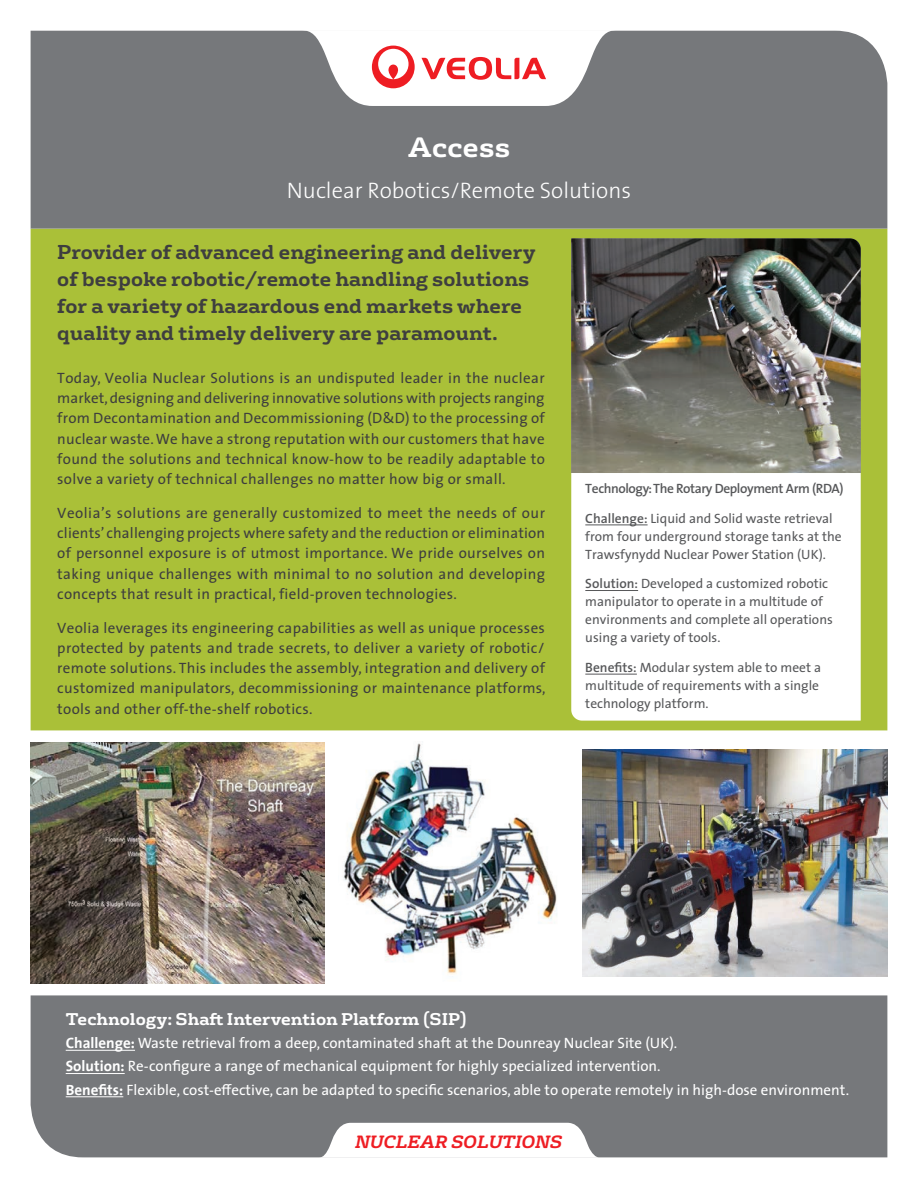
<style>
.page{position:relative;width:918px;height:1188px;background:#fff}
.page>*{position:absolute;margin:0;border:0;box-sizing:border-box;transform-origin:0 0}
.Main_Heading_w_sub{font:700 27px "FS Rufus";letter-spacing:.01em;color:#fff}
.Main_Heading_w_sub-2{font:300 22.5px "The Sans";color:#fff}
.Main_Heading_w_sub-3{font:700 19.5px/27px "FS Rufus";letter-spacing:.005em;color:#3e3e3f}
.Main_Heading_w_sub-4{font:italic 700 17.25px "FS Rufus";color:#ee1d23}
.Sidebar_Heading_Righ{font:700 16.5px "FS Rufus";color:#fff}
.Sidebar_Copy{font:15px/20.2px "The Sans";letter-spacing:.02em;color:#3e3e3f;text-align:justify}
.Sidebar_Copy-2{font:15px "The Sans";color:#fff}
.Main_Subheading{font:13.5px/18px "The Sans";color:#57585a}
.Main_Subheading-2{font:600 13.5px "The Sans";letter-spacing:-.03em;color:#57585a}
.s1{font-weight:600}
.s2{font-weight:700}
</style>
<div class="page">
<div style="left:31px;top:995px;width:856px;height:162px;background:#76787b"></div>
<div style="left:31px;top:229px;width:856px;height:501px;background:#aac038"></div>
<img style="left:571px;top:238px;width:290px;height:235px">
<svg style="left:571px;top:473px;width:290px;height:248px"></svg>
<hr style="left:585px;top:525px;width:63px;height:1px;background:#57585a">
<hr style="left:585px;top:590px;width:53px;height:1px;background:#57585a">
<hr style="left:585px;top:674px;width:52px;height:1px;background:#57585a">
<div style="left:31px;top:31px;width:856px;height:198px;background:#76787b"></div>
<img style="left:582px;top:750px;width:305px;height:226px">
<img style="left:31px;top:742px;width:294px;height:241px">
<img style="left:343px;top:743px;width:214px;height:232px">
<hr style="left:66px;top:1050px;width:69px;height:1px;background:#fff">
<hr style="left:66px;top:1073px;width:59px;height:1px;background:#fff">
<hr style="left:66px;top:1097px;width:57px;height:1px;background:#fff">
<svg style="left:301px;top:30px;width:316px;height:76px"></svg>
<svg style="left:318px;top:1123px;width:282px;height:35px"></svg>
<p class="Main_Heading_w_sub" style="left:408px;top:123px;width:104px">Access</p>
<p class="Main_Heading_w_sub-2" style="left:287px;top:172px;width:346px">Nuclear Robotics/Remote Solutions</p>
<p class="Main_Heading_w_sub-3" style="left:57px;top:237px;width:480px">Provider of advanced engineering and delivery of bespoke robotic/remote handling solutions for a variety of hazardous end markets where quality and timely delivery are paramount.</p>
<p class="Sidebar_Copy" style="left:57px;top:367px;width:489px">Today, Veolia Nuclear Solutions is an undisputed leader in the nuclear market, designing and delivering innovative solutions with projects ranging from Decontamination and Decommissioning (D&amp;D) to the processing of nuclear waste. We have a strong reputation with our customers that have found the solutions and technical know-how to be readily adaptable to solve a variety of technical challenges no matter how big or small.</p>
<p class="Sidebar_Copy" style="left:57px;top:502px;width:489px">Veolia’s solutions are generally customized to meet the needs of our clients’ challenging projects where safety and the reduction or elimination of personnel exposure is of utmost importance. We pride ourselves on taking unique challenges with minimal to no solution and developing concepts that result in practical, field-proven technologies.</p>
<p class="Sidebar_Copy" style="left:57px;top:617px;width:490px">Veolia leverages its engineering capabilities as well as unique processes protected by patents and trade secrets, to deliver a variety of robotic/ remote solutions. This includes the assembly, integration and delivery of customized manipulators, decommissioning or maintenance platforms, tools and other off-the-shelf robotics.</p>
<p class="Main_Subheading-2" style="left:585px;top:477px;width:260px">Technology: The Rotary Deployment Arm (RDA)</p>
<p class="Main_Subheading" style="left:585px;top:509px;width:258px"><span class="s1">Challenge:</span> Liquid and Solid waste retrieval from four underground storage tanks at the<br>Trawsfynydd Nuclear Power Station (UK).</p>
<p class="Main_Subheading" style="left:585px;top:574px;width:249px"><span class="s1">Solution:</span> Developed a customized robotic manipulator to operate in a multitude of environments and complete all operations using a variety of tools.</p>
<p class="Main_Subheading" style="left:585px;top:658px;width:238px"><span class="s1">Benefits:</span> Modular system able to meet a multitude of requirements with a single technology platform.</p>
<p class="Sidebar_Heading_Righ" style="left:66px;top:1005px;width:403px">Technology: Shaft Intervention Platform (SIP)</p>
<p class="Sidebar_Copy-2" style="left:66px;top:1031px;width:613px"><span class="s2">Challenge:</span> Waste retrieval from a deep, contaminated shaft at the Dounreay Nuclear Site (UK).</p>
<p class="Sidebar_Copy-2" style="left:66px;top:1054px;width:596px"><span class="s2">Solution:</span> Re-configure a range of mechanical equipment for highly specialized intervention.</p>
<p class="Sidebar_Copy-2" style="left:66px;top:1077px;width:785px"><span class="s2">Benefits:</span> Flexible, cost-effective, can be adapted to specific scenarios, able to operate remotely in high-dose environment.</p>
<p class="Main_Heading_w_sub-4" style="left:355px;top:1127px;width:209px">NUCLEAR SOLUTIONS</p>
</div>
